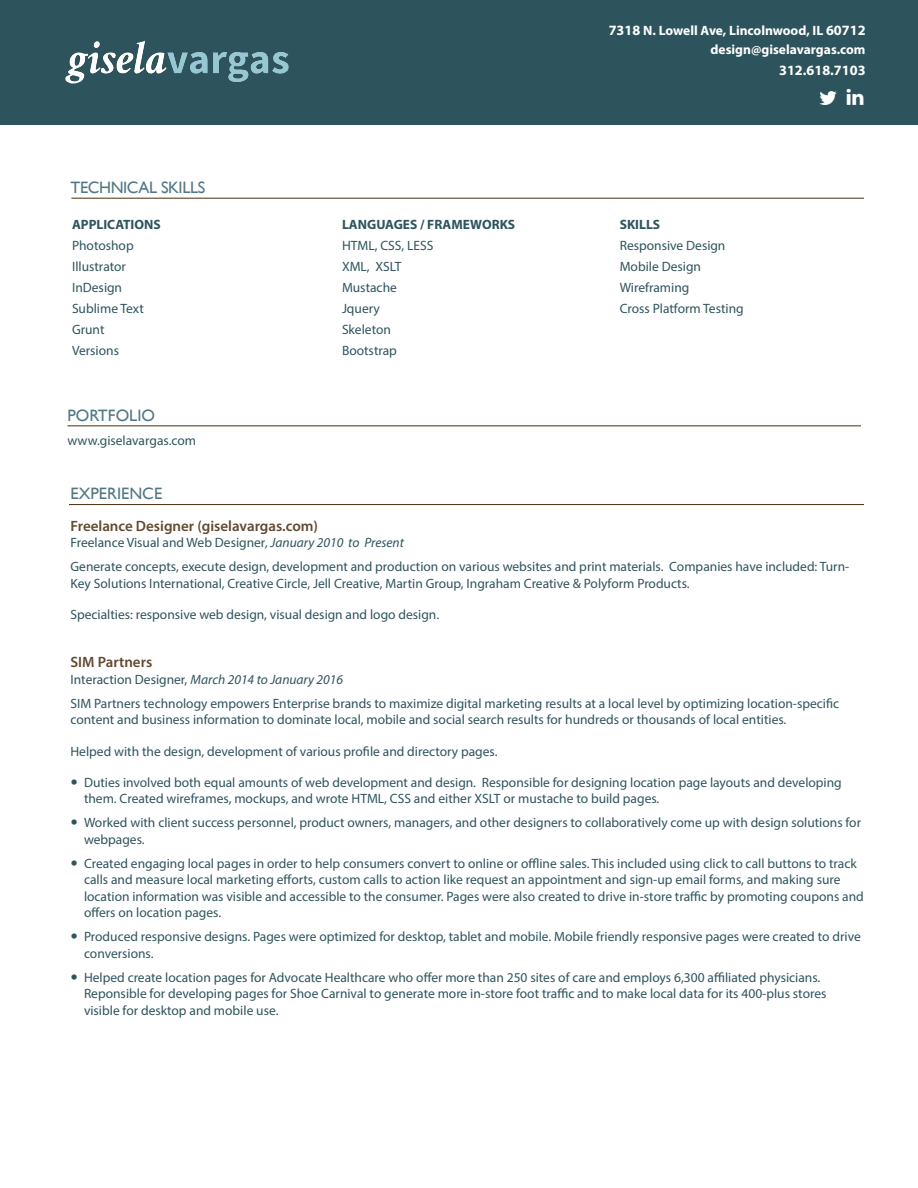
<style>
.page{position:relative;width:918px;height:1188px;background:#fff}
.page>*{position:absolute;margin:0;border:0;box-sizing:border-box;transform-origin:0 0}
.text{font:16.5px "Gill Sans";letter-spacing:-.025em;color:#517784}
.text-2{font:16.5px "Gill Sans";color:#517784}
.Bullets{font:16.5px "Gill Sans";color:#517784}
.description{font:600 15px "Myriad Pro";color:#624930}
.t1{font:700 14.25px "Myriad Pro";color:#fff}
.text-3{font:13.5px/16.5px "Myriad Pro";color:#2e545d}
.description-2{font:13.5px "Myriad Pro";color:#2e545d}
.t2{font:700 13.5px/19.5px "Myriad Pro";color:#fff;text-align:right}
.description-3{font:italic 13.5px "Myriad Pro";color:#2e545d}
.description-4{font:700 13.5px "Myriad Pro";color:#2e545d}
.s1{font-size:14.25px}
.s2{font-style:italic}
.s3{font-style:normal}
</style>
<div class="page">
<div style="left:0;top:0;width:918px;height:124px;background:#2d545d"></div>
<img style="left:43px;top:11px;width:269px;height:98px">
<hr style="left:71px;top:198px;width:793px;height:1px;background:#482e10">
<hr style="left:69px;top:504px;width:795px;height:1px;background:#482e10">
<hr style="left:67px;top:426px;width:794px;height:1px;background:#482e10">
<svg style="left:820px;top:91px;width:17px;height:14px"></svg>
<svg style="left:847px;top:88px;width:17px;height:17px"></svg>
<p class="text" style="left:70px;top:178px;width:136px">TECHNICAL SKILLS</p>
<p class="description-4" style="left:72px;top:215px;width:90px">APPLICATIONS</p>
<p class="description-2" style="left:72px;top:237px;width:63px">Photoshop</p>
<p class="description-2" style="left:72px;top:258px;width:55px">Illustrator</p>
<p class="description-2" style="left:72px;top:279px;width:52px">InDesign</p>
<p class="description-2" style="left:72px;top:300px;width:73px">Sublime Text</p>
<p class="description-2" style="left:72px;top:321px;width:34px">Grunt</p>
<p class="description-2" style="left:72px;top:342px;width:49px">Versions</p>
<p class="Bullets" style="left:67px;top:406px;width:89px">PORTFOLIO</p>
<p class="text-3" style="left:67px;top:433px;width:130px">www.giselavargas.com</p>
<p class="description-4" style="left:342px;top:215px;width:175px">LANGUAGES / FRAMEWORKS</p>
<p class="description-2" style="left:342px;top:237px;width:93px">HTML, CSS, LESS</p>
<p class="description-2" style="left:342px;top:258px;width:61px">XML, XSLT</p>
<p class="description-2" style="left:342px;top:279px;width:56px">Mustache</p>
<p class="description-2" style="left:342px;top:300px;width:39px">Jquery</p>
<p class="description-2" style="left:342px;top:321px;width:50px">Skeleton</p>
<p class="description-2" style="left:342px;top:342px;width:57px">Bootstrap</p>
<p class="t2" style="left:609px;top:20px;width:258px"><span class="s1">7318</span> N. Lowell Ave, Lincolnwood, IL <span class="s1">60712 </span>design@giselavargas.com</p>
<p class="t1" style="left:779px;top:61px;width:88px">312.618.7103</p>
<p class="description-4" style="left:620px;top:215px;width:42px">SKILLS</p>
<p class="description-2" style="left:620px;top:237px;width:107px">Responsive Design</p>
<p class="description-2" style="left:620px;top:258px;width:83px">Mobile Design</p>
<p class="description-2" style="left:620px;top:279px;width:71px">Wireframing</p>
<p class="description-2" style="left:620px;top:300px;width:125px">Cross Platform Testing</p>
<p class="text-2" style="left:70px;top:484px;width:93px">EXPERIENCE</p>
<p class="description" style="left:70px;top:516px;width:249px">Freelance Designer (giselavargas.com)</p>
<p class="description-2" style="left:70px;top:534px;width:335px">Freelance Visual and Web Designer<span class="s2">, January 2010 to Present</span></p>
<p class="text-3" style="left:70px;top:558px;width:780px">Generate concepts, execute design, development and production on various websites and print materials. Companies have included: Turn-<br>Key Solutions International, Creative Circle, Jell Creative, Martin Group, Ingraham Creative &amp; Polyform Products.</p>
<p class="text-3" style="left:70px;top:606px;width:370px">Specialties: responsive web design, visual design and logo design.</p>
<p class="description" style="left:70px;top:652px;width:83px">SIM Partners</p>
<p class="description-3" style="left:70px;top:671px;width:274px"><span class="s3">Interaction Designer,</span> March 2014 to January 2016</p>
<p class="text-3" style="left:70px;top:695px;width:770px">SIM Partners technology empowers Enterprise brands to maximize digital marketing results at a local level by optimizing location-specific content and business information to dominate local, mobile and social search results for hundreds or thousands of local entities.</p>
<p class="text-3" style="left:70px;top:743px;width:429px">Helped with the design, development of various profile and directory pages.</p>
<p class="text-3" style="left:84px;top:774px;width:759px">Duties involved both equal amounts of web development and design. Responsible for designing location page layouts and developing them. Created wireframes, mockups, and wrote HTML, CSS and either XSLT or mustache to build pages.</p>
<p class="text-3" style="left:84px;top:814px;width:779px">Worked with client success personnel, product owners, managers, and other designers to collaboratively come up with design solutions for webpages.</p>
<p class="text-3" style="left:84px;top:855px;width:781px">Created engaging local pages in order to help consumers convert to online or offline sales. This included using click to call buttons to track calls and measure local marketing efforts, custom calls to action like request an appointment and sign-up email forms, and making sure location information was visible and accessible to the consumer. Pages were also created to drive in-store traffic by promoting coupons and offers on location pages.</p>
<p class="text-3" style="left:84px;top:928px;width:778px">Produced responsive designs. Pages were optimized for desktop, tablet and mobile. Mobile friendly responsive pages were created to drive conversions.</p>
<p class="text-3" style="left:84px;top:969px;width:744px">Helped create location pages for Advocate Healthcare who offer more than 250 sites of care and employs 6,300 affiliated physicians.<br>Reponsible for developing pages for Shoe Carnival to generate more in-store foot traffic and to make local data for its 400-plus stores visible for desktop and mobile use.</p>
</div>
